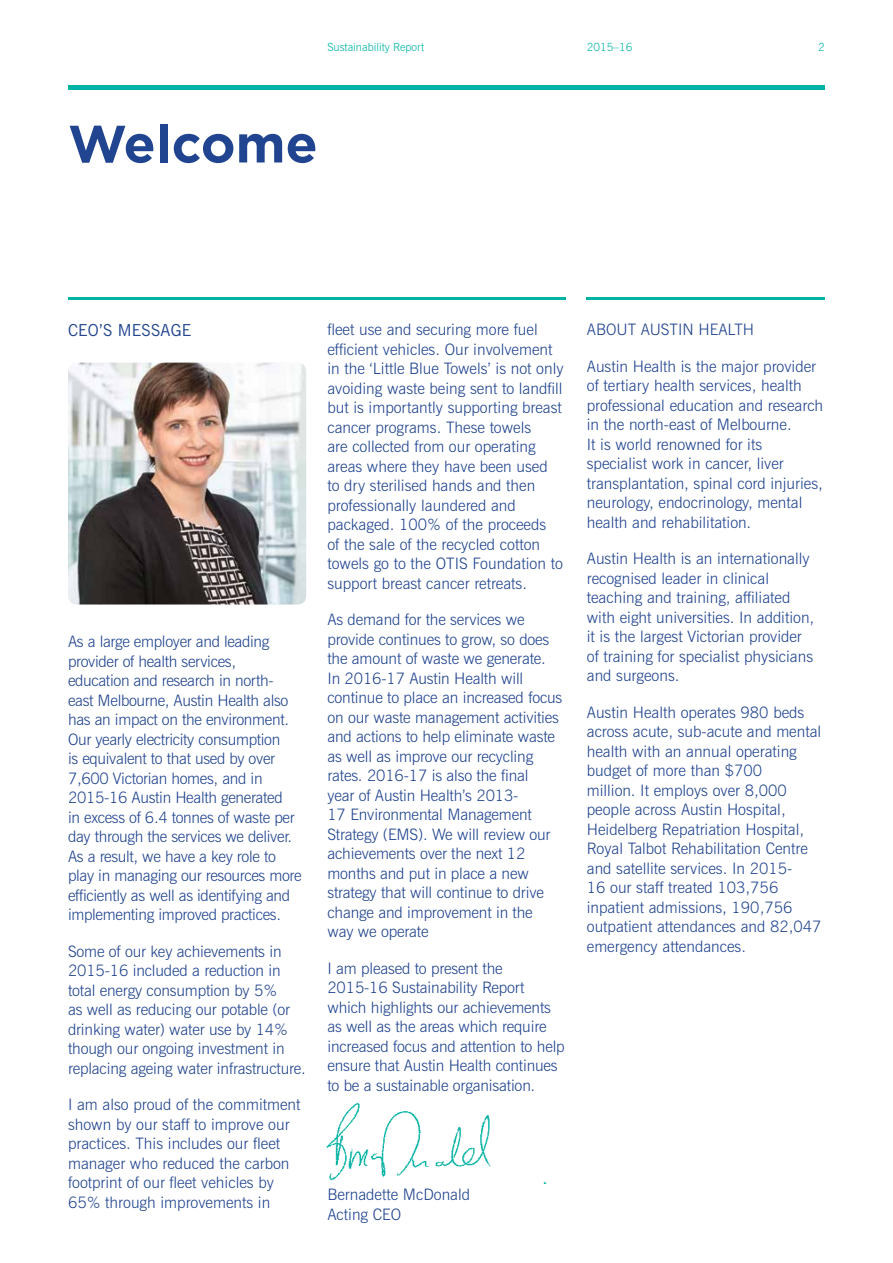
<style>
.page{position:relative;width:893px;height:1263px;background:#fff}
.page>*{position:absolute;margin:0;border:0;box-sizing:border-box;transform-origin:0 0}
.t1{font:700 52.5px "Gotham";color:#20448f}
.t2{font:16.5px "News Gothic BT";letter-spacing:.015em;color:#20448f}
.t3{font:300 15.75px/19.5px "News Gothic BT";color:#20448f}
.t4{font:300 15.75px/19.5px "News Gothic BT";letter-spacing:-.02em;color:#20448f}
.t5{font:300 11.25px "News Gothic BT";color:#00b4a5}
</style>
<div class="page">
<img style="left:326px;top:1103px;width:221px;height:81px">
<img style="left:68px;top:363px;width:238px;height:241px">
<hr style="left:68px;top:85px;width:757px;height:4px;background:#00b4a5">
<hr style="left:68px;top:298px;width:498px;height:2px;background:#00b4a5">
<hr style="left:587px;top:298px;width:238px;height:2px;background:#00b4a5">
<p class="t5" style="left:327px;top:40px;width:98px">Sustainability Report</p>
<p class="t5" style="left:587px;top:40px;width:47px">2015–16</p>
<p class="t5" style="left:818px;top:40px;width:8px">2</p>
<h1 class="t1" style="left:68px;top:114px;width:251px">Welcome</h1>
<p class="t2" style="left:68px;top:320px;width:125px">CEO’S MESSAGE</p>
<p class="t4" style="left:68px;top:632px;width:235px">As a large employer and leading provider of health services,<br>education and research in north&shy;east Melbourne, Austin Health also has an impact on the environment.<br>Our yearly electricity consumption<br>is equivalent to that used by over 7,600 Victorian homes, and in 2015-16 Austin Health generated<br>in excess of 6.4 tonnes of waste per day through the services we deliver.<br>As a result, we have a key role to play in managing our resources more efficiently as well as identifying and implementing improved practices.</p>
<p class="t3" style="left:68px;top:941px;width:239px">Some of our key achievements in 2015-16 included a reduction in total energy consumption by 5%<br>as well as reducing our potable (or drinking water) water use by 14% though our ongoing investment in replacing ageing water infrastructure.</p>
<p class="t3" style="left:68px;top:1095px;width:234px">I am also proud of the commitment shown by our staff to improve our practices. This includes our fleet manager who reduced the carbon footprint of our fleet vehicles by<br>65% through improvements in</p>
<p class="t3" style="left:327px;top:320px;width:238px">fleet use and securing more fuel efficient vehicles. Our involvement in the ‘Little Blue Towels’ is not only avoiding waste being sent to landfill but is importantly supporting breast cancer programs. These towels<br>are collected from our operating areas where they have been used to dry sterilised hands and then professionally laundered and packaged. 100% of the proceeds<br>of the sale of the recycled cotton towels go to the OTIS Foundation to support breast cancer retreats.</p>
<p class="t3" style="left:327px;top:610px;width:236px">As demand for the services we provide continues to grow, so does the amount of waste we generate.<br>In 2016-17 Austin Health will continue to place an increased focus on our waste management activities and actions to help eliminate waste as well as improve our recycling rates. 2016-17 is also the final<br>year of Austin Health’s 2013-<br>17 Environmental Management<br>Strategy (EMS). We will review our achievements over the next 12 months and put in place a new strategy that will continue to drive change and improvement in the way we operate</p>
<p class="t3" style="left:327px;top:958px;width:239px">I am pleased to present the 2015‑16 Sustainability Report which highlights our achievements as well as the areas which require increased focus and attention to help ensure that Austin Health continues to be a sustainable organisation.</p>
<p class="t3" style="left:587px;top:320px;width:169px">ABOUT AUSTIN HEALTH</p>
<p class="t3" style="left:587px;top:356px;width:238px">Austin Health is the major provider of tertiary health services, health professional education and research in the north-east of Melbourne.<br>It is world renowned for its specialist work in cancer, liver transplantation, spinal cord injuries, neurology, endocrinology, mental health and rehabilitation.</p>
<p class="t3" style="left:587px;top:549px;width:229px">Austin Health is an internationally recognised leader in clinical teaching and training, affiliated with eight universities. In addition, it is the largest Victorian provider of training for specialist physicians and surgeons.</p>
<p class="t3" style="left:587px;top:702px;width:236px">Austin Health operates 980 beds across acute, sub-acute and mental health with an annual operating budget of more than $700<br>million. It employs over 8,000 people across Austin Hospital,<br>Heidelberg Repatriation Hospital,<br>Royal Talbot Rehabilitation Centre and satellite services. In 2015-<br>16 our staff treated 103,756 inpatient admissions, 190,756 outpatient attendances and 82,047 emergency attendances.</p>
<p class="t3" style="left:327px;top:1185px;width:144px">Bernadette McDonald<br>Acting CEO</p>
</div>
